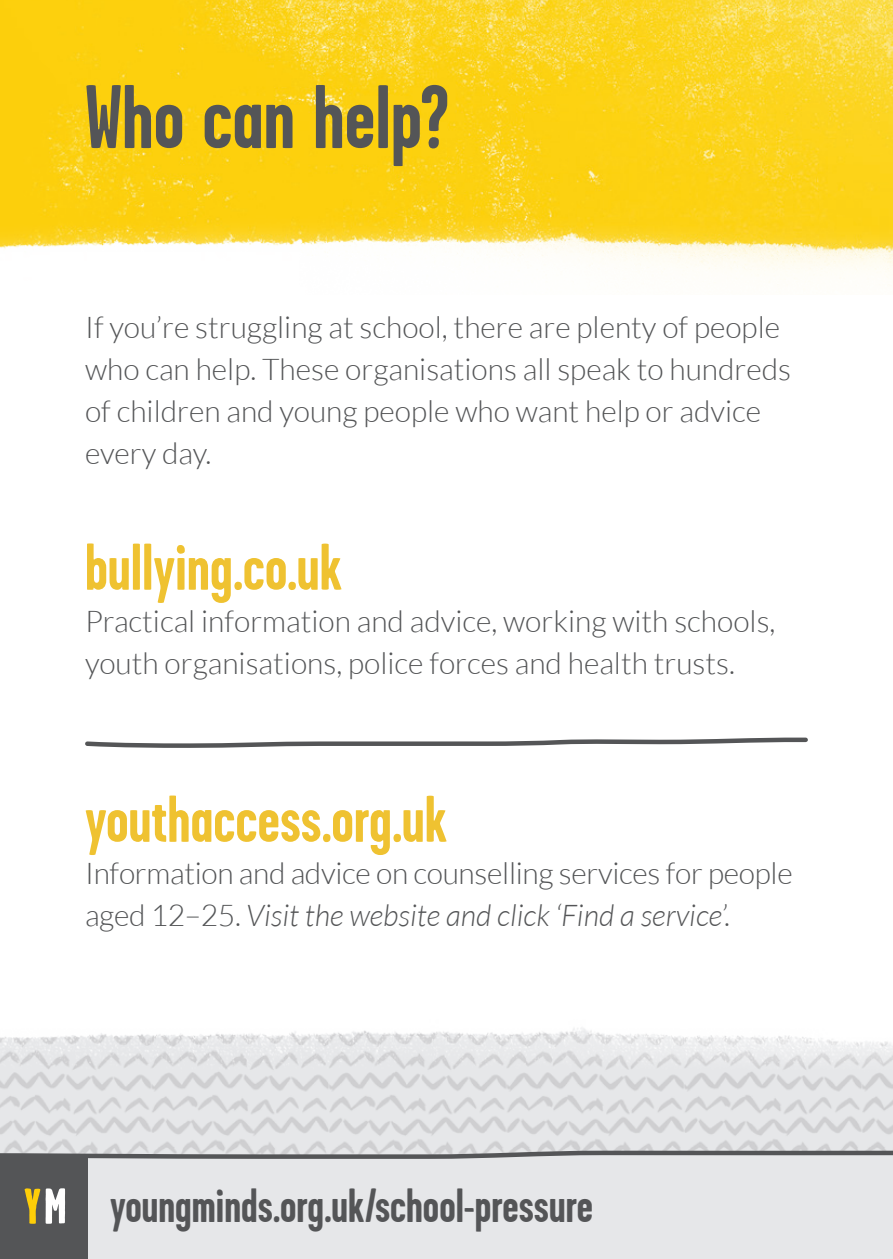
<style>
.page{position:relative;width:893px;height:1259px;background:#fff}
.page>*{position:absolute;margin:0;border:0;box-sizing:border-box;transform-origin:0 0}
.t1{font:700 90px "Garage Gothic";color:#545557}
.Body_Content{font:700 66px "Garage Gothic";color:#efc231}
.t2{font:700 48px "Garage Gothic";color:#545557}
.Body_Content-2{font:300 30px/42px "Lato";color:#545557}
.s1{font-style:italic}
</style>
<div class="page">
<img style="left:0;top:1088px;width:893px;height:54px">
<img style="left:0;top:1028px;width:893px;height:60px">
<hr style="left:892px;top:0;width:1px;height:632px;background:#545557">
<img style="left:0;top:0;width:893px;height:295px">
<svg style="left:85px;top:737px;width:723px;height:11px"></svg>
<div style="left:88px;top:1161px;width:805px;height:98px;background:#e6e7e9"></div>
<svg style="left:0;top:1142px;width:893px;height:19px"></svg>
<div style="left:0;top:1157px;width:88px;height:102px;background:#545557"></div>
<svg style="left:25px;top:1188px;width:15px;height:35px"></svg>
<svg style="left:46px;top:1188px;width:19px;height:35px"></svg>
<p class="t1" style="left:85px;top:69px;width:365px">Who can help?</p>
<p class="Body_Content-2" style="left:85px;top:306px;width:708px">If you’re struggling at school, there are plenty of people who can help. These organisations all speak to hundreds of children and young people who want help or advice every day.</p>
<p class="Body_Content" style="left:85px;top:532px;width:259px">bullying.co.uk</p>
<p class="Body_Content-2" style="left:85px;top:600px;width:692px">Practical information and advice, working with schools, youth organisations, police forces and health trusts.</p>
<p class="Body_Content" style="left:85px;top:784px;width:364px">youthaccess.org.uk</p>
<p class="Body_Content-2" style="left:85px;top:852px;width:709px">Information and advice on counselling services for people aged 12–25. <span class="s1">Visit the website and click ‘Find a service’.</span></p>
<h3 class="t2" style="left:110px;top:1180px;width:484px">youngminds.org.uk/school-pressure</h3>
</div>
